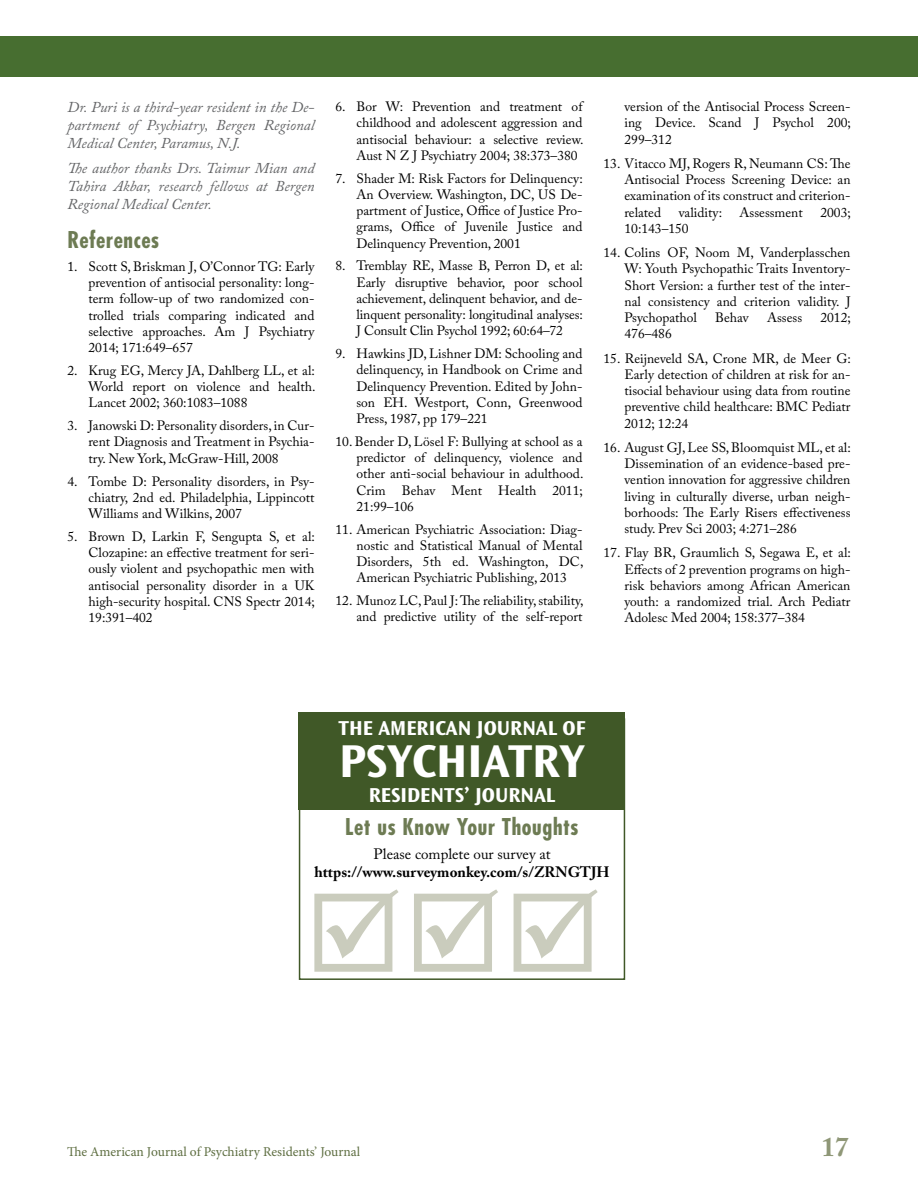
<style>
.page{position:relative;width:918px;height:1188px;background:#fff}
.page>*{position:absolute;margin:0;border:0;box-sizing:border-box;transform-origin:0 0}
.t1{font:108px "Wingdings";color:#caccbd}
.t2{font:700 48px "Ocean Sans Std";color:#fff}
.t3{font:700 27px "Adobe Caslon Pro";color:#8f9777}
.t4{font:700 condensed 22.5px "Futura Std";letter-spacing:.025em;color:#6d7b53}
.t5{font:700 21px "Ocean Sans Std";color:#fff}
.t6{font:italic 15px/18px "Adobe Caslon Pro";color:#636466;text-align:justify}
.t7{font:700 15px "Adobe Caslon Pro";color:#000}
.t8{font:15px "Adobe Caslon Pro";color:#000}
.t9{font:13.5px/16.2px "Adobe Caslon Pro";color:#000;text-align:justify}
.t10{font:13.5px "Minion Pro";color:#5e6e41}
</style>
<div class="page">
<div style="left:0;top:36px;width:918px;height:40px;background:#476e30"></div>
<div style="left:299px;top:713px;width:326px;height:97px;background:#405827"></div>
<div style="left:299px;top:718px;width:326px;height:262px;border:2px solid #405827"></div>
<p class="t6" style="left:68px;top:98px;width:249px">Dr. Puri is a third-year resident in the De&shy;partment of Psychiatry, Bergen Regional Medical Center, Paramus, N.J.</p>
<p class="t6" style="left:68px;top:159px;width:249px">The author thanks Drs. Taimur Mian and Tahira Akbar, research fellows at Bergen Regional Medical Center.</p>
<h3 class="t4" style="left:68px;top:226px;width:93px">References</h3>
<p class="t9" style="left:89px;top:258px;width:228px;text-indent:-21px">1. Scott S, Briskman J, O’Connor TG: Early prevention of antisocial personality: long&shy;term follow-up of two randomized con&shy;trolled trials comparing indicated and selective approaches. Am J Psychiatry 2014; 171:649–657</p>
<p class="t9" style="left:89px;top:362px;width:228px;text-indent:-21px">2. Krug EG, Mercy JA, Dahlberg LL, et al:<br>World report on violence and health.<br>Lancet 2002; 360:1083–1088</p>
<p class="t9" style="left:89px;top:418px;width:228px;text-indent:-21px">3. Janowski D: Personality disorders, in Cur&shy;rent Diagnosis and Treatment in Psychia&shy;try. New York, McGraw-Hill, 2008</p>
<p class="t9" style="left:89px;top:473px;width:227px;text-indent:-21px">4. Tombe D: Personality disorders, in Psy&shy;chiatry, 2nd ed. Philadelphia, Lippincott Williams and Wilkins, 2007</p>
<p class="t9" style="left:89px;top:528px;width:228px;text-indent:-21px">5. Brown D, Larkin F, Sengupta S, et al:<br>Clozapine: an effective treatment for seri&shy;ously violent and psychopathic men with antisocial personality disorder in a UK high-security hospital. CNS Spectr 2014; 19:391–402</p>
<p class="t9" style="left:357px;top:98px;width:228px;text-indent:-21px">6. Bor W: Prevention and treatment of childhood and adolescent aggression and antisocial behaviour: a selective review.<br>Aust N Z J Psychiatry 2004; 38:373–380</p>
<p class="t9" style="left:357px;top:170px;width:228px;text-indent:-21px">7. Shader M: Risk Factors for Delinquency:<br>An Overview. Washington, DC, US De&shy;partment of Justice, Office of Justice Pro&shy;grams, Office of Juvenile Justice and Delinquency Prevention, 2001</p>
<p class="t9" style="left:357px;top:258px;width:228px;text-indent:-21px">8. Tremblay RE, Masse B, Perron D, et al:<br>Early disruptive behavior, poor school achievement, delinquent behavior, and de&shy;linquent personality: longitudinal analyses:<br>J Consult Clin Psychol 1992; 60:64–72</p>
<p class="t9" style="left:357px;top:345px;width:228px;text-indent:-21px">9. Hawkins JD, Lishner DM: Schooling and delinquency, in Handbook on Crime and Delinquency Prevention. Edited by John&shy;son EH. Westport, Conn, Greenwood Press, 1987, pp 179–221</p>
<p class="t9" style="left:357px;top:433px;width:228px;text-indent:-21px">10. Bender D, Lösel F: Bullying at school as a predictor of delinquency, violence and other anti‐social behaviour in adulthood.<br>Crim Behav Ment Health 2011; 21:99–106</p>
<p class="t9" style="left:357px;top:521px;width:228px;text-indent:-21px">11. American Psychiatric Association: Diag&shy;nostic and Statistical Manual of Mental Disorders, 5th ed. Washington, DC, American Psychiatric Publishing, 2013</p>
<p class="t9" style="left:336px;top:593px;width:249px;text-align:right">12. Munoz LC, Paul J: The reliability, stability, and predictive utility of the self‐report</p>
<p class="t9" style="left:625px;top:98px;width:228px">version of the Antisocial Process Screen&shy;ing Device. Scand J Psychol 200; 299–312</p>
<p class="t9" style="left:625px;top:155px;width:228px;text-indent:-21px">13. Vitacco MJ, Rogers R, Neumann CS: The Antisocial Process Screening Device: an examination of its construct and criterion&shy;related</p>
<p class="t9" style="left:679px;top:204px;width:45px">validity:</p>
<p class="t9" style="left:740px;top:204px;width:65px">Assessment</p>
<p class="t9" style="left:820px;top:204px;width:32px">2003;</p>
<p class="t9" style="left:625px;top:220px;width:66px">10:143–150</p>
<p class="t9" style="left:625px;top:245px;width:228px;text-indent:-21px">14. Colins OF, Noom M, Vanderplasschen W: Youth Psychopathic Traits Inventory-Short Version: a further test of the inter&shy;nal consistency and criterion validity. J Psychopathol</p>
<p class="t9" style="left:715px;top:309px;width:35px">Behav</p>
<p class="t9" style="left:767px;top:309px;width:37px">Assess</p>
<p class="t9" style="left:820px;top:309px;width:32px">2012;</p>
<p class="t9" style="left:625px;top:326px;width:49px">476–486</p>
<p class="t9" style="left:625px;top:350px;width:228px;text-indent:-21px">15. Reijneveld SA, Crone MR, de Meer G:<br>Early detection of children at risk for an&shy;tisocial behaviour using data from routine preventive child healthcare: BMC Pediatr 2012; 12:24</p>
<p class="t9" style="left:625px;top:439px;width:228px;text-indent:-21px">16. August GJ, Lee SS, Bloomquist ML, et al:<br>Dissemination of an evidence-based pre&shy;vention innovation for aggressive children living in culturally diverse, urban neigh&shy;borhoods: The Early Risers effectiveness study. Prev Sci 2003; 4:271–286</p>
<p class="t9" style="left:625px;top:545px;width:228px;text-indent:-21px">17. Flay BR, Graumlich S, Segawa E, et al:<br>Effects of 2 prevention programs on high&shy;risk behaviors among African American youth: a randomized trial. Arch Pediatr Adolesc Med 2004; 158:377–384</p>
<h3 class="t5" style="left:338px;top:716px;width:249px">THE AMERICAN JOURNAL OF</h3>
<h2 class="t2" style="left:339px;top:734px;width:247px">PSYCHIATRY</h2>
<h3 class="t5" style="left:369px;top:784px;width:188px">RESIDENTS’ JOURNAL</h3>
<h3 class="t4" style="left:345px;top:812px;width:235px">Let us Know Your Thoughts</h3>
<p class="t8" style="left:373px;top:845px;width:179px">Please complete our survey at</p>
<p class="t7" style="left:314px;top:863px;width:297px">https://www.surveymonkey.com/s/ZRNGTJH</p>
<h1 class="t1" style="left:305px;top:875px;width:297px">☑☑☑</h1>
<p class="t10" style="left:67px;top:1142px;width:295px">The American Journal of Psychiatry Residents’ Journal</p>
<h3 class="t3" style="left:822px;top:1131px;width:28px">17</h3>
</div>
